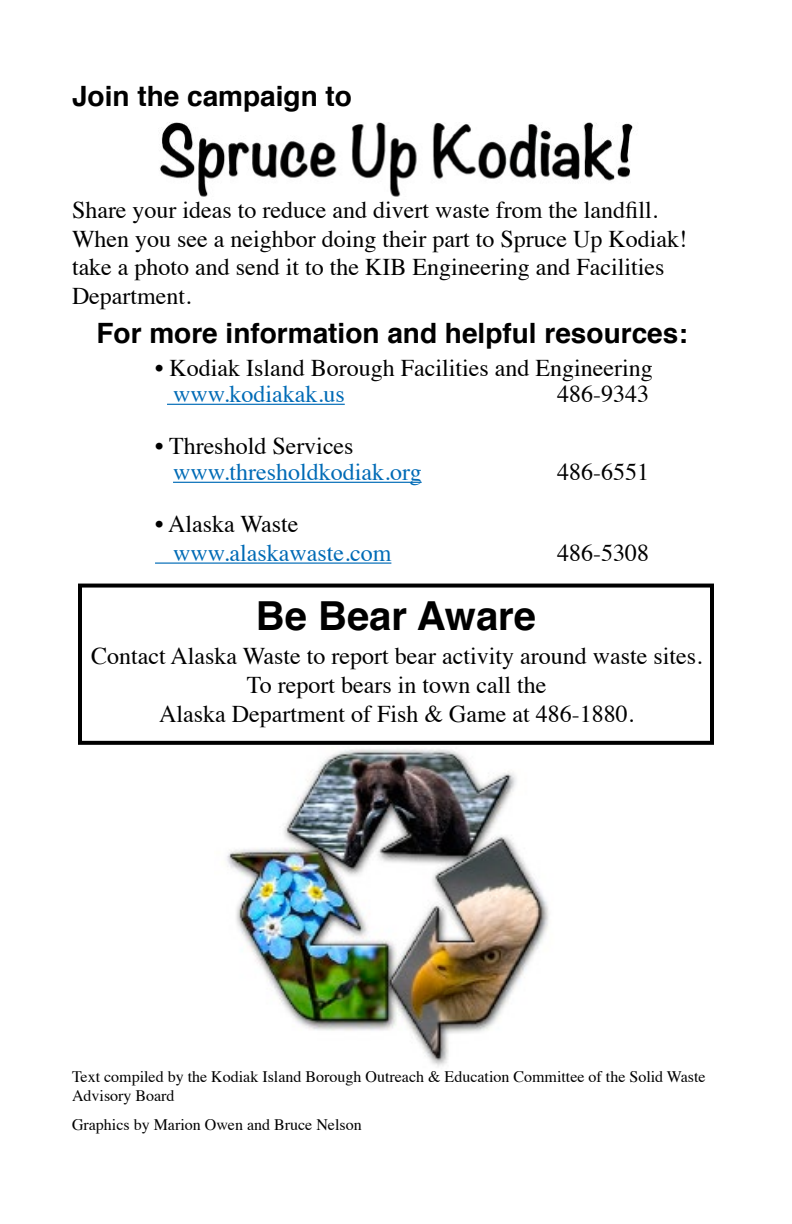
<style>
.page{position:relative;width:792px;height:1224px;background:#fff}
.page>*{position:absolute;margin:0;border:0;box-sizing:border-box;transform-origin:0 0}
.t1{font:700 40px "Helvetica";color:#000}
.t2{font:700 28px "Helvetica";color:#000}
.t3{font:24px/28.8px "Times";color:#000}
.t4{font:24px "Times";color:#006bb6}
.t5{font:16px/19.2px "Times";color:#000}
</style>
<div class="page">
<img style="left:160px;top:122px;width:473px;height:75px">
<hr style="left:167px;top:404px;width:178px;height:1px;background:#006bb6">
<hr style="left:173px;top:482px;width:249px;height:1px;background:#006bb6">
<hr style="left:155px;top:563px;width:236px;height:1px;background:#006bb6">
<div style="left:78px;top:584px;width:636px;height:161px;border:4px solid #000"></div>
<img style="left:227px;top:748px;width:322px;height:319px">
<p class="t2" style="left:72px;top:74px;width:282px">Join the campaign to</p>
<p class="t3" style="left:72px;top:193px;width:617px">Share your ideas to reduce and divert waste from the landfill.<br>When you see a neighbor doing their part to Spruce Up Kodiak! take a photo and send it to the KIB Engineering and Facilities Department.</p>
<p class="t2" style="left:96px;top:311px;width:593px">For more information and helpful resources:</p>
<p class="t3" style="left:155px;top:352px;width:499px">• Kodiak Island Borough Facilities and Engineering</p>
<p class="t4" style="left:173px;top:372px;width:173px">www.kodiakak.us</p>
<p class="t3" style="left:557px;top:378px;width:93px">486-9343</p>
<p class="t3" style="left:155px;top:430px;width:200px">• Threshold Services</p>
<p class="t4" style="left:173px;top:450px;width:250px">www.thresholdkodiak.org</p>
<p class="t3" style="left:557px;top:456px;width:93px">486-6551</p>
<p class="t3" style="left:155px;top:508px;width:145px">• Alaska Waste</p>
<p class="t4" style="left:173px;top:531px;width:220px">www.alaskawaste.com</p>
<p class="t3" style="left:557px;top:537px;width:93px">486-5308</p>
<h1 class="t1" style="left:256px;top:583px;width:282px">Be Bear Aware</h1>
<p class="t3" style="left:91px;top:640px;width:612px;text-align:center">Contact Alaska Waste to report bear activity around waste sites.<br>To report bears in town call the<br>Alaska Department of Fish &amp; Game at 486-1880.</p>
<p class="t5" style="left:72px;top:1066px;width:635px">Text compiled by the Kodiak Island Borough Outreach &amp; Education Committee of the Solid Waste<br>Advisory Board</p>
<p class="t5" style="left:72px;top:1114px;width:291px">Graphics by Marion Owen and Bruce Nelson</p>
</div>
